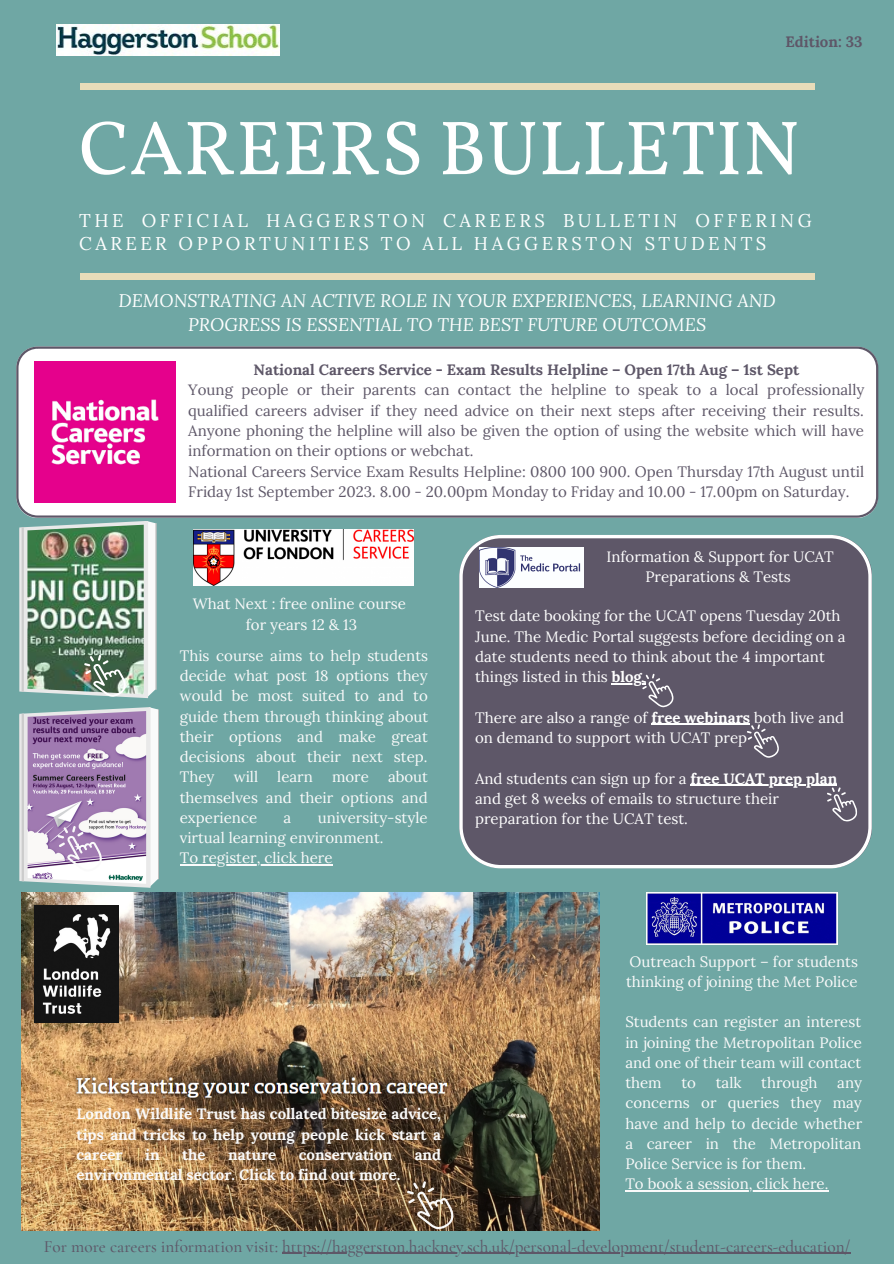
<style>
.page{position:relative;width:894px;height:1264px;background:#fff}
.page>*{position:absolute;margin:0;border:0;box-sizing:border-box;transform-origin:0 0}
.t1{font:76.8px "Vollkorn";color:#fff}
.t2{font:18.3px/23.7px "Lora";letter-spacing:.19em;color:#fff}
.t3{font:italic 18px/24.8px "Lora";color:#fff;text-align:center}
.t4{font:500 17.25px "Cormorant Garamond";color:#5e5768}
.t5{font:15px/20.2px "Lora";color:#fafafa;text-align:justify}
.t6{font:15px/20.2px "Lora";color:#5e5768;text-align:justify}
.t7{font:15px/20.2px "Lora";color:#fff}
.t8{font:700 15px/20.2px "Lora";color:#fafafa;text-align:justify}
.t9{font:700 15px "Lora";color:#5e5768}
.s1{font-weight:700}
</style>
<div class="page">
<div style="left:0;top:0;width:893px;height:1263px;background:#6fa7a4"></div>
<div style="left:80px;top:83px;width:734px;height:6px;background:#e8dcb9"></div>
<div style="left:80px;top:273px;width:734px;height:7px;background:#e8dcb9"></div>
<img style="left:56px;top:25px;width:223px;height:30px">
<img style="left:19px;top:521px;width:137px;height:177px">
<div style="left:459px;top:535px;width:412px;height:333px;background:#5e5768"></div>
<img style="left:479px;top:547px;width:104px;height:40px">
<img style="left:646px;top:892px;width:191px;height:52px">
<svg style="left:19px;top:707px;width:140px;height:180px;background:#b9a7c5"></svg>
<img style="left:194px;top:530px;width:219px;height:55px">
<div style="left:16px;top:346px;width:862px;height:171px;background:#fff"></div>
<img style="left:35px;top:362px;width:140px;height:141px">
<img style="left:21px;top:892px;width:578px;height:338px">
<img style="left:34px;top:905px;width:85px;height:117px">
<svg style="left:406px;top:1181px;width:48px;height:48px;background:#7d6853"></svg>
<hr style="left:282px;top:1252px;width:568px;height:1px;background:#5e5768">
<hr style="left:625px;top:1190px;width:203px;height:1px;background:#fafafa">
<hr style="left:180px;top:864px;width:152px;height:1px;background:#fafafa">
<hr style="left:611px;top:683px;width:30px;height:1px;background:#fff">
<hr style="left:651px;top:724px;width:99px;height:1px;background:#fff">
<hr style="left:690px;top:784px;width:147px;height:1px;background:#fff">
<svg style="left:641px;top:673px;width:32px;height:34px"></svg>
<svg style="left:746px;top:724px;width:33px;height:34px"></svg>
<svg style="left:826px;top:787px;width:32px;height:35px"></svg>
<p class="t9" style="left:785px;top:31px;width:78px">Edition: 33</p>
<p class="t1" style="left:79px;top:101px;width:722px">CAREERS BULLETIN</p>
<p class="t2" style="left:79px;top:208px;width:733px">THE OFFICIAL HAGGERSTON CAREERS BULLETIN OFFERING<br>CAREER OPPORTUNITIES TO ALL HAGGERSTON STUDENTS</p>
<p class="t3" style="left:118px;top:287px;width:658px">DEMONSTRATING AN ACTIVE ROLE IN YOUR EXPERIENCES, LEARNING AND<br>PROGRESS IS ESSENTIAL TO THE BEST FUTURE OUTCOMES</p>
<p class="t9" style="left:253px;top:360px;width:547px">National Careers Service - Exam Results Helpline – Open 17th Aug – 1st Sept</p>
<p class="t6" style="left:188px;top:380px;width:677px">Young people or their parents can contact the helpline to speak to a local professionally qualified careers adviser if they need advice on their next steps after receiving their results.<br>Anyone phoning the helpline will also be given the option of using the website which will have information on their options or webchat.</p>
<p class="t6" style="left:188px;top:461px;width:677px">National Careers Service Exam Results Helpline: 0800 100 900. Open Thursday 17th August until<br>Friday 1st September 2023. 8.00 - 20.00pm Monday to Friday and 10.00 - 17.00pm on Saturday.</p>
<p class="t5" style="left:193px;top:594px;width:214px">What Next : free online course</p>
<p class="t5" style="left:246px;top:614px;width:113px">for years 12 &amp; 13</p>
<p class="t5" style="left:180px;top:645px;width:250px">This course aims to help students decide what post 18 options they would be most suited to and to guide them through thinking about their options and make great decisions about their next step.<br>They</p>
<p class="t5" style="left:180px;top:766px;width:250px;text-indent:208px">about themselves and their options and experience</p>
<p class="t5" style="left:233px;top:766px;width:26px">will</p>
<p class="t5" style="left:277px;top:766px;width:37px">learn</p>
<p class="t5" style="left:332px;top:766px;width:38px">more</p>
<p class="t5" style="left:180px;top:807px;width:249px;text-indent:138px">university-style virtual learning environment.</p>
<p class="t5" style="left:180px;top:847px;width:154px">To register, click here</p>
<p class="t5" style="left:283px;top:807px;width:9px">a</p>
<p class="t7" style="left:606px;top:546px;width:229px;text-align:center">Information &amp; Support for UCAT<br>Preparations &amp; Tests</p>
<p class="t7" style="left:475px;top:605px;width:372px">Test date booking for the UCAT opens Tuesday 20th June. The Medic Portal suggests before deciding on a date students need to think about the 4 important things listed in this <span class="s1">blog</span></p>
<p class="t7" style="left:475px;top:707px;width:370px">There are also a range of <span class="s1">free webinars</span> both live and on demand to support with UCAT prep</p>
<p class="t7" style="left:475px;top:768px;width:363px">And students can sign up for a <span class="s1">free UCAT prep plan </span>and get 8 weeks of emails to structure their preparation for the UCAT test.</p>
<p class="t8" style="left:76px;top:1103px;width:366px">London Wildlife Trust has collated bitesize advice, tips and tricks to help young people kick start a career</p>
<p class="t8" style="left:145px;top:1144px;width:16px">in</p>
<p class="t8" style="left:182px;top:1144px;width:25px">the</p>
<p class="t8" style="left:228px;top:1144px;width:50px">nature</p>
<p class="t8" style="left:299px;top:1144px;width:95px">conservation</p>
<p class="t8" style="left:414px;top:1144px;width:28px">and</p>
<p class="t8" style="left:76px;top:1164px;width:325px">environmental sector. Click to find out more.</p>
<p class="t5" style="left:626px;top:951px;width:233px">Outreach Support – for students thinking of joining the Met Police</p>
<p class="t5" style="left:625px;top:1011px;width:238px">Students can register an interest in joining the Metropolitan Police and one of their team will contact them</p>
<p class="t5" style="left:681px;top:1072px;width:16px">to</p>
<p class="t5" style="left:715px;top:1072px;width:27px">talk</p>
<p class="t5" style="left:761px;top:1072px;width:58px">through</p>
<p class="t5" style="left:625px;top:1072px;width:238px;text-indent:212px">any concerns or queries they may have and help to decide whether a career in the Metropolitan Police Service is for them.</p>
<p class="t5" style="left:625px;top:1173px;width:204px">To book a session, click here.</p>
<p class="t4" style="left:44px;top:1235px;width:808px">For more careers information visit: https://haggerston.hackney.sch.uk/personal-development/student-careers-education/</p>
</div>
